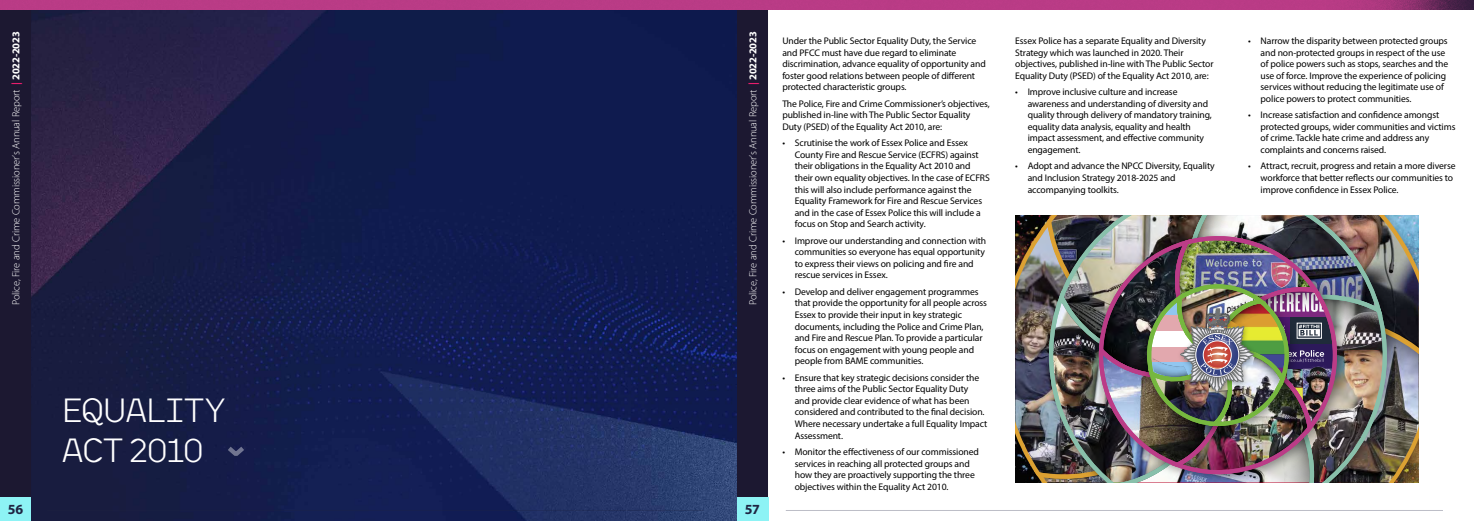
<style>
.page{position:relative;width:1474px;height:521px;background:#fff}
.page>*{position:absolute;margin:0;border:0;box-sizing:border-box;transform-origin:0 0}
.t1{font:300 33.25px/39.9px "Kade";letter-spacing:-.01em;color:#fff}
.t2{font:700 14px "Myriad Pro";color:#1f2442}
.t3{font:300 10.5px "Myriad Pro";letter-spacing:-.015em;color:#fff}
.t4{font:9.62px/11.5px "Myriad Pro";letter-spacing:-.01em;color:#000}
.s1{font-weight:700;color:#e61d6d}
.s2{font-weight:700}
</style>
<div class="page">
<img style="left:249px;top:10px;width:487px;height:511px">
<img style="left:1015px;top:215px;width:26px;height:267px">
<svg style="left:1028px;top:349px;width:13px;height:133px;background:#5a5458"></svg>
<svg style="left:1398px;top:375px;width:20px;height:107px;background:#857c6c"></svg>
<svg style="left:1398px;top:215px;width:20px;height:160px;background:#646c74"></svg>
<div style="left:1041px;top:215px;width:357px;height:267px;background:#040404;opacity:.4"></div>
<svg style="left:1378px;top:280px;width:9px;height:202px"></svg>
<svg style="left:1378px;top:215px;width:7px;height:147px"></svg>
<img style="left:1047px;top:284px;width:10px;height:198px">
<img style="left:1057px;top:215px;width:321px;height:267px">
<div style="left:737px;top:10px;width:31px;height:487px;background:#1c1831"></div>
<div style="left:737px;top:497px;width:31px;height:24px;background:#8df3f5"></div>
<svg style="left:0;top:10px;width:249px;height:511px;background:#1f1f43"></svg>
<svg style="left:0;top:0;width:1473px;height:10px;background:#b43a83"></svg>
<hr style="left:47px;top:510px;width:656px;height:1px;background:#1f2442">
<hr style="left:785px;top:510px;width:657px;height:1px;background:#1f2442">
<p class="t3" style="left:10px;top:305px;width:275px;rotate:-90deg">Police, Fire and Crime Commissioner’s Annual Report <span class="s1">|</span> <span class="s2">2022-2023</span></p>
<h1 class="t1" style="left:62px;top:389px;width:165px">EQUALITY<br>ACT 2010</h1>
<p class="t3" style="left:746px;top:305px;width:275px;rotate:-90deg">Police, Fire and Crime Commissioner’s Annual Report <span class="s1">|</span> <span class="s2">2022-2023</span></p>
<h2 class="t2" style="left:8px;top:500px;width:17px">56</h2>
<h2 class="t2" style="left:745px;top:500px;width:17px">57</h2>
<p class="t4" style="left:782px;top:35px;width:205px">Under the Public Sector Equality Duty, the Service and PFCC must have due regard to eliminate discrimination, advance equality of opportunity and foster good relations between people of different protected characteristic groups.</p>
<p class="t4" style="left:782px;top:98px;width:209px">The Police, Fire and Crime Commissioner’s objectives, published in-line with The Public Sector Equality<br>Duty (PSED) of the Equality Act 2010, are:</p>
<p class="t4" style="left:794px;top:137px;width:196px;text-indent:-12px">• Scrutinise the work of Essex Police and Essex County Fire and Rescue Service (ECFRS) against their obligations in the Equality Act 2010 and their own equality objectives. In the case of ECFRS this will also include performance against the Equality Framework for Fire and Rescue Services and in the case of Essex Police this will include a focus on Stop and Search activity.</p>
<p class="t4" style="left:794px;top:235px;width:193px;text-indent:-12px">• Improve our understanding and connection with communities so everyone has equal opportunity to express their views on policing and fire and rescue services in Essex.</p>
<p class="t4" style="left:794px;top:286px;width:194px;text-indent:-12px">• Develop and deliver engagement programmes that provide the opportunity for all people across Essex to provide their input in key strategic documents, including the Police and Crime Plan, and Fire and Rescue Plan. To provide a particular focus on engagement with young people and people from BAME communities.</p>
<p class="t4" style="left:794px;top:372px;width:194px;text-indent:-12px">• Ensure that key strategic decisions consider the three aims of the Public Sector Equality Duty<br>and provide clear evidence of what has been considered and contributed to the final decision.<br>Where necessary undertake a full Equality Impact Assessment.</p>
<p class="t4" style="left:794px;top:446px;width:186px;text-indent:-12px">• Monitor the effectiveness of our commissioned services in reaching all protected groups and how they are proactively supporting the three objectives within the Equality Act 2010.</p>
<p class="t4" style="left:1015px;top:35px;width:200px">Essex Police has a separate Equality and Diversity Strategy which was launched in 2020. Their objectives, published in-line with The Public Sector Equality Duty (PSED) of the Equality Act 2010, are:</p>
<p class="t4" style="left:1027px;top:86px;width:186px;text-indent:-12px">• Improve inclusive culture and increase awareness and understanding of diversity and quality through delivery of mandatory training, equality data analysis, equality and health impact assessment, and effective community engagement.</p>
<p class="t4" style="left:1027px;top:160px;width:188px;text-indent:-12px">• Adopt and advance the NPCC Diversity, Equality and Inclusion Strategy 2018-2025 and accompanying toolkits.</p>
<p class="t4" style="left:1260px;top:35px;width:189px;text-indent:-12px">• Narrow the disparity between protected groups and non-protected groups in respect of the use of police powers such as stops, searches and the use of force. Improve the experience of policing services without reducing the legitimate use of police powers to protect communities.</p>
<p class="t4" style="left:1260px;top:109px;width:196px;text-indent:-12px">• Increase satisfaction and confidence amongst protected groups, wider communities and victims of crime. Tackle hate crime and address any complaints and concerns raised.</p>
<p class="t4" style="left:1260px;top:160px;width:196px;text-indent:-12px">• Attract, recruit, progress and retain a more diverse workforce that better reflects our communities to improve confidence in Essex Police.</p>
</div>
